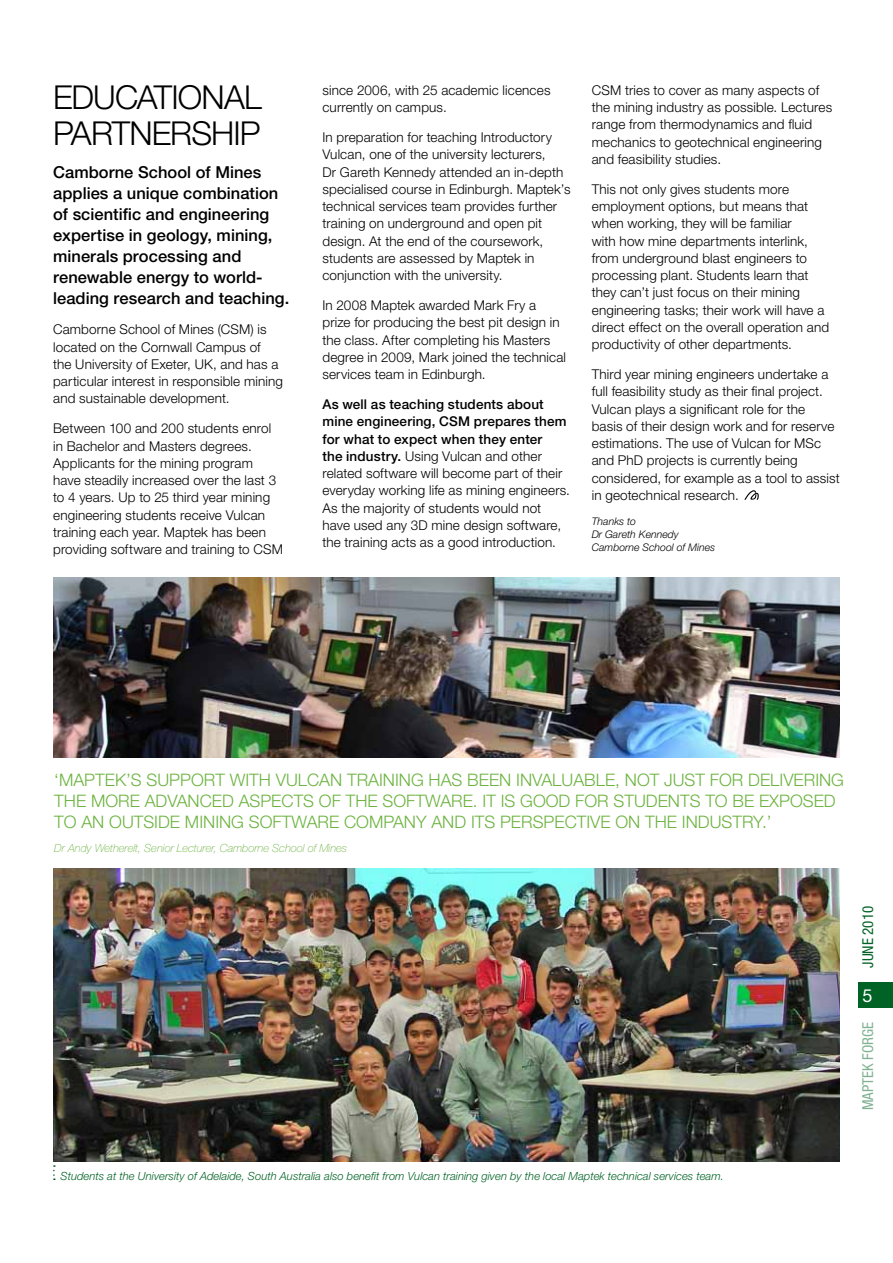
<style>
.page{position:relative;width:893px;height:1263px;background:#fff}
.page>*{position:absolute;margin:0;border:0;box-sizing:border-box;transform-origin:0 0}
.t1{font:300 33px/36px "Helvetica Neue LT Std";letter-spacing:-.025em;color:#000}
.t2{font:18px "Helvetica Neue LT Std";color:#fff}
.t3{font:300 17.25px/21px "Helvetica Neue LT Std";color:#6cb33f}
.t4{font:500 16.5px/21px "Helvetica Neue LT Std";letter-spacing:.005em;color:#000}
.t5{font:condensed 15px "Helvetica Neue LT Std";color:#80b192}
.t6{font:condensed 15px "Helvetica Neue LT Std";color:#006325}
.t7{font:300 13.5px/17.2px "Helvetica Neue LT Std";letter-spacing:.01em;color:#000}
.t8{font:italic 300 11.25px "Helvetica Neue LT Std";color:#006325}
.t9{font:italic 100 11.25px "Helvetica Neue LT Std";letter-spacing:-.005em;color:#6cb33f}
.t10{font:italic 300 10.5px/12.8px "Helvetica Neue LT Std";color:#000}
.s1{font-weight:500}
</style>
<div class="page">
<img style="left:53px;top:577px;width:787px;height:180px">
<img style="left:53px;top:868px;width:787px;height:293px">
<svg style="left:53px;top:1165px;width:2px;height:15px"></svg>
<svg style="left:744px;top:490px;width:15px;height:10px"></svg>
<div style="left:858px;top:982px;width:35px;height:25px;background:#006325"></div>
<h1 class="t1" style="left:53px;top:78px;width:210px">EDUCATIONAL<br>PARTNERSHIP</h1>
<p class="t4" style="left:53px;top:162px;width:238px">Camborne School of Mines applies a unique combination of scientific and engineering expertise in geology, mining, minerals processing and renewable energy to world&shy;leading research and teaching.</p>
<p class="t7" style="left:53px;top:321px;width:231px">Camborne School of Mines (CSM) is located on the Cornwall Campus of<br>the University of Exeter, UK, and has a particular interest in responsible mining and sustainable development.</p>
<p class="t7" style="left:53px;top:420px;width:231px">Between 100 and 200 students enrol in Bachelor and Masters degrees.<br>Applicants for the mining program have steadily increased over the last 3 to 4 years. Up to 25 third year mining engineering students receive Vulcan training each year. Maptek has been providing software and training to CSM</p>
<p class="t7" style="left:322px;top:81px;width:230px">since 2006, with 25 academic licences currently on campus.</p>
<p class="t7" style="left:322px;top:128px;width:250px">In preparation for teaching Introductory Vulcan, one of the university lecturers,<br>Dr Gareth Kennedy attended an in-depth specialised course in Edinburgh. Maptek’s technical services team provides further training on underground and open pit design. At the end of the coursework, students are assessed by Maptek in conjunction with the university.</p>
<p class="t7" style="left:322px;top:296px;width:245px">In 2008 Maptek awarded Mark Fry a prize for producing the best pit design in the class. After completing his Masters degree in 2009, Mark joined the technical services team in Edinburgh.</p>
<p class="t7" style="left:322px;top:395px;width:249px"><span class="s1">As well as teaching students about mine engineering, CSM prepares them for what to expect when they enter<br>the industry.</span> Using Vulcan and other related software will become part of their everyday working life as mining engineers.<br>As the majority of students would not have used any 3D mine design software, the training acts as a good introduction.</p>
<p class="t7" style="left:592px;top:81px;width:242px">CSM tries to cover as many aspects of the mining industry as possible. Lectures range from thermodynamics and fluid mechanics to geotechnical engineering and feasibility studies.</p>
<p class="t7" style="left:592px;top:180px;width:239px">This not only gives students more employment options, but means that when working, they will be familiar<br>with how mine departments interlink, from underground blast engineers to processing plant. Students learn that they can’t just focus on their mining engineering tasks; their work will have a direct effect on the overall operation and productivity of other departments.</p>
<p class="t7" style="left:592px;top:365px;width:249px">Third year mining engineers undertake a full feasibility study as their final project.<br>Vulcan plays a significant role for the<br>basis of their design work and for reserve estimations. The use of Vulcan for MSc and PhD projects is currently being considered, for example as a tool to assist in geotechnical research.</p>
<p class="t10" style="left:592px;top:515px;width:125px">Thanks to<br>Dr Gareth Kennedy<br>Camborne School of Mines</p>
<p class="t3" style="left:54px;top:769px;width:791px">‘MAPTEK’S SUPPORT WITH VULCAN TRAINING HAS BEEN INVALUABLE, NOT JUST FOR DELIVERING<br>THE MORE ADVANCED ASPECTS OF THE SOFTWARE. IT IS GOOD FOR STUDENTS TO BE EXPOSED<br>TO AN OUTSIDE MINING SOFTWARE COMPANY AND ITS PERSPECTIVE ON THE INDUSTRY.’</p>
<p class="t9" style="left:54px;top:841px;width:294px">Dr Andy Wetherelt, Senior Lecturer, Camborne School of Mines</p>
<p class="t6" style="left:859px;top:968px;width:63px;rotate:-90deg">JUNE 2010</p>
<h2 class="t2" style="left:863px;top:984px;width:12px">5</h2>
<p class="t5" style="left:859px;top:1110px;width:90px;rotate:-90deg">MAPTEK FORGE</p>
<p class="t8" style="left:61px;top:1169px;width:665px">Students at the University of Adelaide, South Australia also benefit from Vulcan training given by the local Maptek technical services team.</p>
</div>
